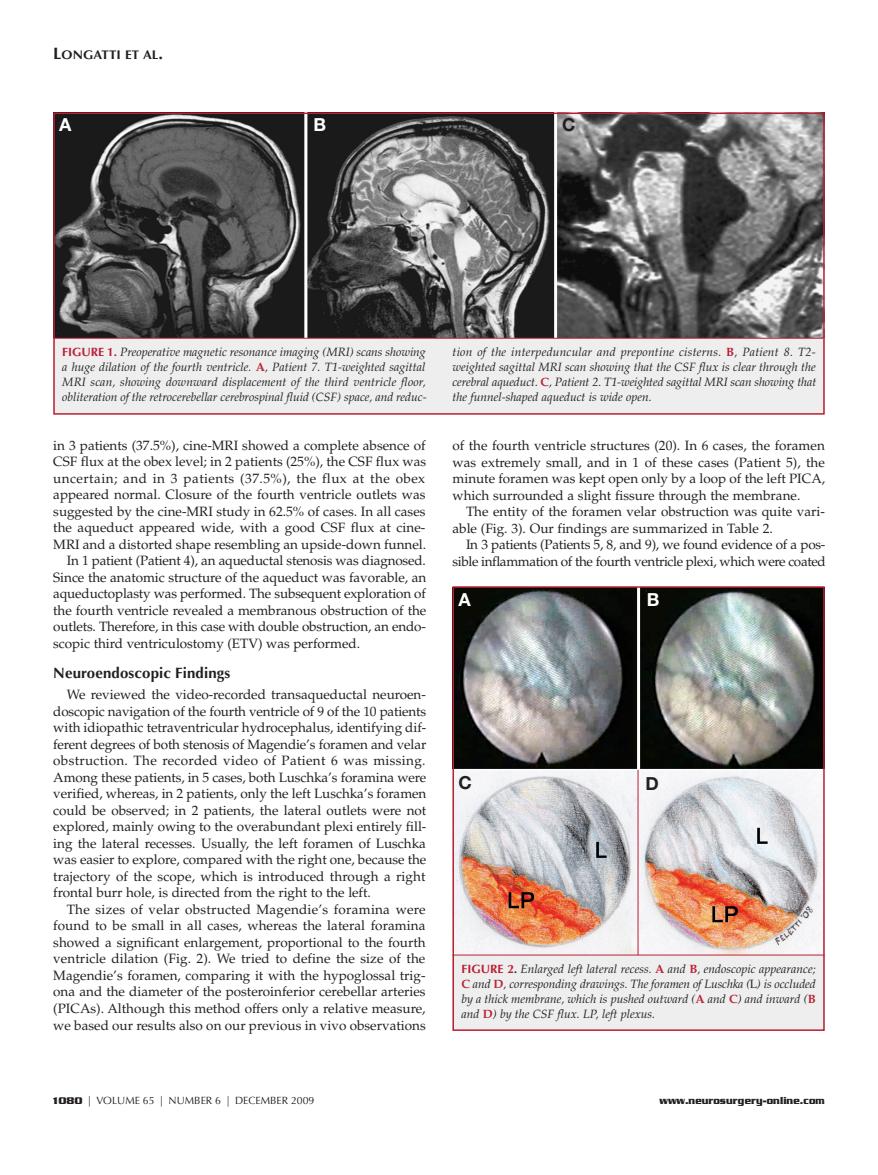
<style>
.page{position:relative;width:878px;height:1175px;background:#fff}
.page>*{position:absolute;margin:0;border:0;box-sizing:border-box;transform-origin:0 0}
.t1{font:700 18px "Helvetica Neue LT Std";color:#fff}
.t2{font:700 18px "Helvetica Neue LT Std";color:#231f20}
.t3{font:700 15px "Optima";letter-spacing:.01em;color:#231f20}
.t4{font:13.5px/16.5px "Palatino";color:#231f20;text-align:justify}
.t5{font:13.5px/16.5px "Palatino";letter-spacing:-.025em;color:#231f20;text-align:right}
.t6{font:13.5px "Palatino";letter-spacing:.035em;color:#231f20}
.t7{font:700 12.6px "Optima";letter-spacing:.005em;color:#231f20;scale:1.05 1}
.t8{font:italic 12px/15px "Palatino";color:#231f20;text-align:justify}
.t9{font:700 10.95px "Serpentine";letter-spacing:.01em;color:#231f20;scale:.83 1}
.t10{font:10.5px "Optima";color:#231f20}
.s1{font-size:16.5px}
.s2{font-family:"Optima";font-weight:700;font-style:normal;color:#ba1f33}
.s3{font-weight:700;font-style:normal;color:#ba1f33}
.s4{font-weight:700;font-style:normal}
.s5{font-style:normal}
.s6{font-family:"Serpentine";font-weight:700}
</style>
<div class="page">
<img style="left:56px;top:115px;width:765px;height:223px">
<div style="left:53px;top:338px;width:771px;height:75px;background:#eeeeef"></div>
<hr style="left:53px;top:338px;width:770px;height:1px;background:#ba1f33">
<div style="left:53px;top:112px;width:771px;height:302px;border:2px solid #ba1f33"></div>
<img style="left:455px;top:589px;width:366px;height:365px">
<div style="left:452px;top:955px;width:372px;height:75px;background:#eeeeef"></div>
<hr style="left:452px;top:954px;width:372px;height:1px;background:#ba1f33">
<hr style="left:637px;top:586px;width:3px;height:183px;background:#fff">
<hr style="left:637px;top:770px;width:1px;height:185px;background:#ba1f33">
<div style="left:452px;top:586px;width:372px;height:444px;border:2px solid #ba1f33"></div>
<p class="t7" style="left:53px;top:47px;width:106px"><span class="s1">L</span>ONGATTI ET AL<span class="s1">.</span></p>
<h1 class="t1" style="left:59px;top:114px;width:14px">A</h1>
<h1 class="t1" style="left:313px;top:114px;width:14px">B</h1>
<h1 class="t2" style="left:562px;top:114px;width:15px">C</h1>
<p class="t8" style="left:62px;top:345px;width:366px"><span class="s2">FIGURE 1.</span> Preoperative magnetic resonance imaging (MRI) scans showing a huge dilation of the fourth ventricle. <span class="s3">A</span>, Patient 7. T1-weighted sagittal MRI scan, showing downward displacement of the third ventricle floor, obliteration of the retrocerebellar cerebrospinal fluid (CSF) space, and reduc-</p>
<p class="t8" style="left:452px;top:345px;width:365px">tion of the interpeduncular and prepontine cisterns. <span class="s3">B</span>, Patient 8. T2- weighted sagittal MRI scan showing that the CSF flux is clear through the cerebral aqueduct. <span class="s3">C</span>, Patient 2. T1-weighted sagittal MRI scan showing that the funnel-shaped aqueduct is wide open.</p>
<p class="t4" style="left:53px;top:437px;width:374px">in 3 patients (37.5%), cine-MRI showed a complete absence of</p>
<p class="t4" style="left:53px;top:453px;width:374px">CSF flux at the obex level; in 2 patients (25%), the CSF flux was</p>
<p class="t6" style="left:53px;top:470px;width:373px">uncertain; and in 3 patients (37.5%), the flux at the obex</p>
<p class="t4" style="left:53px;top:486px;width:374px">appeared normal. Closure of the fourth ventricle outlets was</p>
<p class="t4" style="left:53px;top:503px;width:374px">suggested by the cine-MRI study in 62.5% of cases. In all cases</p>
<p class="t4" style="left:53px;top:519px;width:373px">the aqueduct appeared wide, with a good CSF flux at cine-</p>
<p class="t4" style="left:53px;top:536px;width:374px">MRI and a distorted shape resembling an upside-down funnel.</p>
<p class="t4" style="left:67px;top:552px;width:360px">In 1 patient (Patient 4), an aqueductal stenosis was diagnosed.</p>
<p class="t4" style="left:53px;top:569px;width:374px">Since the anatomic structure of the aqueduct was favorable, an</p>
<p class="t4" style="left:53px;top:585px;width:374px">aqueductoplasty was performed. The subsequent exploration of</p>
<p class="t4" style="left:53px;top:602px;width:374px">the fourth ventricle revealed a membranous obstruction of the</p>
<p class="t4" style="left:53px;top:618px;width:374px">outlets. Therefore, in this case with double obstruction, an endo-</p>
<p class="t4" style="left:53px;top:635px;width:308px">scopic third ventriculostomy (ETV) was performed.</p>
<p class="t3" style="left:53px;top:664px;width:179px">Neuroendoscopic Findings</p>
<p class="t4" style="left:53px;top:686px;width:375px;text-indent:14px">We reviewed the video-recorded transaqueductal neuroen&shy;doscopic navigation of the fourth ventricle of 9 of the 10 patients with idiopathic tetraventricular hydrocephalus, identifying dif&shy;ferent degrees of both stenosis of Magendie’s foramen and velar obstruction. The recorded video of Patient 6 was missing.<br>Among these patients, in 5 cases, both Luschka’s foramina were verified, whereas, in 2 patients, only the left Luschka’s foramen could be observed; in 2 patients, the lateral outlets were not explored, mainly owing to the overabundant plexi entirely fill&shy;ing the lateral recesses. Usually, the left foramen of Luschka was easier to explore, compared with the right one, because the trajectory of the scope, which is introduced through a right frontal burr hole, is directed from the right to the left.</p>
<p class="t4" style="left:53px;top:901px;width:374px;text-indent:14px">The sizes of velar obstructed Magendie’s foramina were found to be small in all cases, whereas the lateral foramina showed a significant enlargement, proportional to the fourth ventricle dilation (Fig. 2). We tried to define the size of the Magendie’s foramen, comparing it with the hypoglossal trig&shy;ona and the diameter of the posteroinferior cerebellar arteries (PICAs). Although this method offers only a relative measure, we based our results also on our previous in vivo observations</p>
<p class="t4" style="left:452px;top:438px;width:374px">of the fourth ventricle structures (20). In 6 cases, the foramen was extremely small, and in 1 of these cases (Patient 5), the minute foramen was kept open only by a loop of the left PICA, which surrounded a slight fissure through the membrane.</p>
<p class="t4" style="left:452px;top:504px;width:374px;text-indent:14px">The entity of the foramen velar obstruction was quite vari&shy;able (Fig. 3). Our findings are summarized in Table 2.</p>
<p class="t5" style="left:452px;top:537px;width:375px">In 3 patients (Patients 5, 8, and 9), we found evidence of a pos&shy;sible inflammation of the fourth ventricle plexi, which were coated</p>
<h1 class="t1" style="left:458px;top:588px;width:14px">A</h1>
<h1 class="t1" style="left:646px;top:588px;width:14px">B</h1>
<h1 class="t2" style="left:458px;top:771px;width:15px">C</h1>
<h1 class="t2" style="left:645px;top:772px;width:15px">D</h1>
<p class="t8" style="left:461px;top:962px;width:356px"><span class="s2">FIGURE 2</span><span class="s4">.</span> Enlarged left lateral recess. <span class="s3">A</span> and <span class="s3">B</span>, endoscopic appearance; <span class="s3">C</span> and <span class="s3">D</span>, corresponding drawings. The foramen of Luschka (<span class="s5">L</span>) is occluded by a thick membrane, which is pushed outward (<span class="s3">A</span> and <span class="s3">C</span>) and inward (<span class="s3">B </span>and <span class="s3">D</span>) by the CSF flux. LP, left plexus.</p>
<p class="t10" style="left:53px;top:1094px;width:263px"><span class="s6">1080</span> | VOLUME 65 | NUMBER 6 | DECEMBER 2009</p>
<p class="t9" style="left:659px;top:1094px;width:201px">www.neurosurgery-online.com</p>
</div>
